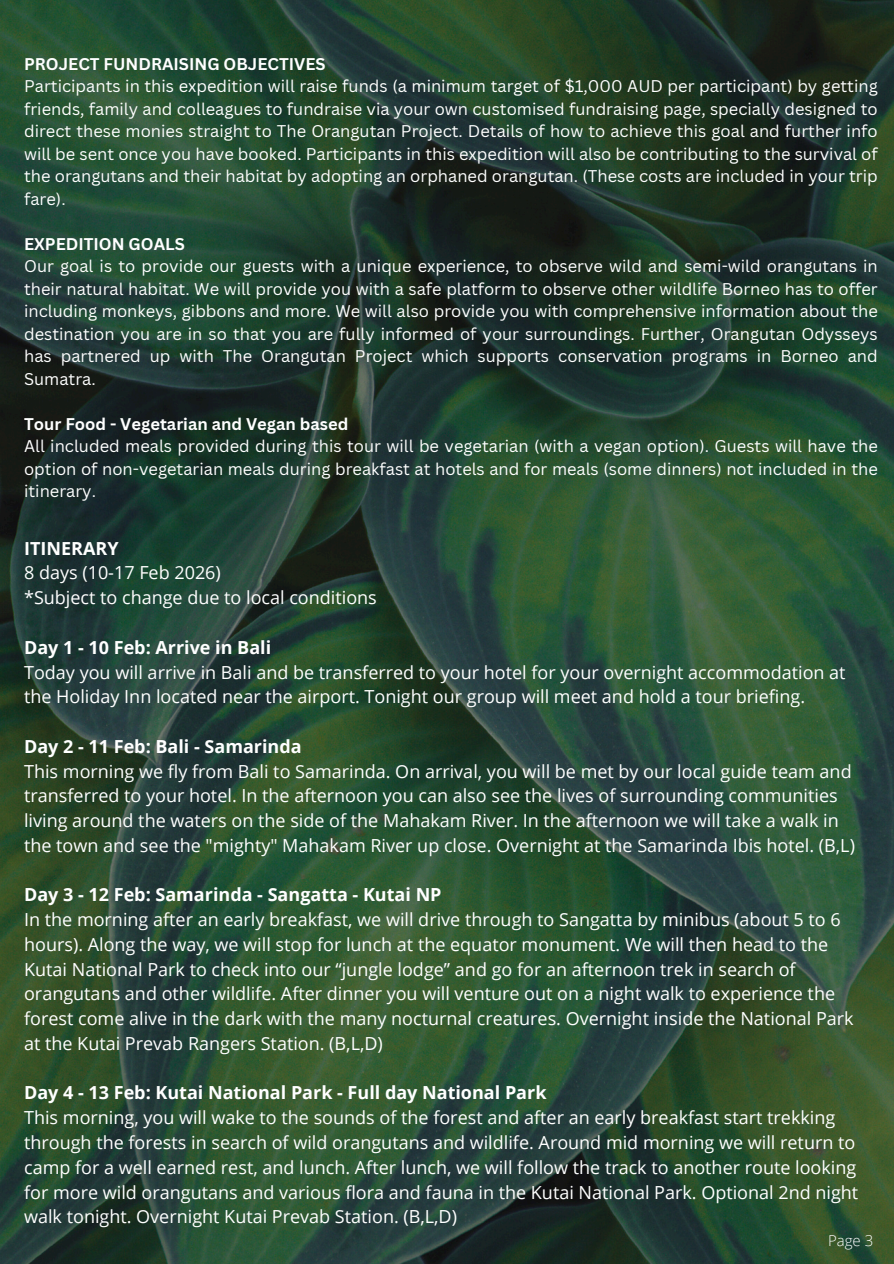
<style>
.page{position:relative;width:894px;height:1264px;background:#fff}
.page>*{position:absolute;margin:0;border:0;box-sizing:border-box;transform-origin:0 0}
.t1{font:18px/24.8px "Open Sans";color:#fff}
.t2{font:16.5px/22.5px "Canva Sans";color:#fff}
.t3{font:300 15px "Open Sans";color:#fff}
.s1{font-weight:700}
</style>
<div class="page">
<img style="left:0;top:0;width:893px;height:1263px">
<h1 class="t2" style="left:24px;top:52px;width:855px"><span class="s1">PROJECT FUNDRAISING OBJECTIVES<br></span>Participants in this expedition will raise funds (a minimum target of $1,000 AUD per participant) by getting friends, family and colleagues to fundraise via your own customised fundraising page, specially designed to direct these monies straight to The Orangutan Project. Details of how to achieve this goal and further info will be sent once you have booked. Participants in this expedition will also be contributing to the survival of the orangutans and their habitat by adopting an orphaned orangutan. (These costs are included in your trip fare).</h1>
<h1 class="t2" style="left:24px;top:232px;width:855px"><span class="s1">EXPEDITION GOALS<br></span>Our goal is to provide our guests with a unique experience, to observe wild and semi-wild orangutans in their natural habitat. We will provide you with a safe platform to observe other wildlife Borneo has to offer including monkeys, gibbons and more. We will also provide you with comprehensive information about the destination you are in so that you are fully informed of your surroundings. Further, Orangutan Odysseys has partnered up with The Orangutan Project which supports conservation programs in Borneo and Sumatra.</h1>
<h1 class="t2" style="left:24px;top:412px;width:855px"><span class="s1">Tour Food - Vegetarian and Vegan based<br></span>All included meals provided during this tour will be vegetarian (with a vegan option). Guests will have the option of non-vegetarian meals during breakfast at hotels and for meals (some dinners) not included in the itinerary.</h1>
<h1 class="t1" style="left:24px;top:535px;width:354px"><span class="s1">ITINERARY<br></span>8 days (10-17 Feb 2026)<br>*Subject to change due to local conditions</h1>
<h1 class="t1" style="left:24px;top:634px;width:822px"><span class="s1">Day 1 - 10 Feb: Arrive in Bali<br></span>Today you will arrive in Bali and be transferred to your hotel for your overnight accommodation at the Holiday Inn located near the airport. Tonight our group will meet and hold a tour briefing.</h1>
<h1 class="t1" style="left:24px;top:733px;width:832px"><span class="s1">Day 2 - 11 Feb: Bali - Samarinda<br></span>This morning we fly from Bali to Samarinda. On arrival, you will be met by our local guide team and transferred to your hotel. In the afternoon you can also see the lives of surrounding communities living around the waters on the side of the Mahakam River. In the afternoon we will take a walk in the town and see the "mighty" Mahakam River up close. Overnight at the Samarinda Ibis hotel. (B,L)</h1>
<h1 class="t1" style="left:24px;top:882px;width:830px"><span class="s1">Day 3 - 12 Feb: Samarinda - Sangatta - Kutai NP<br></span>In the morning after an early breakfast, we will drive through to Sangatta by minibus (about 5 to 6 hours). Along the way, we will stop for lunch at the equator monument. We will then head to the Kutai National Park to check into our “jungle lodge” and go for an afternoon trek in search of orangutans and other wildlife. After dinner you will venture out on a night walk to experience the forest come alive in the dark with the many nocturnal creatures. Overnight inside the National Park at the Kutai Prevab Rangers Station. (B,L,D)</h1>
<p class="t1" style="left:24px;top:1080px;width:835px"><span class="s1">Day 4 - 13 Feb: Kutai National Park - Full day National Park<br></span>This morning, you will wake to the sounds of the forest and after an early breakfast start trekking through the forests in search of wild orangutans and wildlife. Around mid morning we will return to camp for a well earned rest, and lunch. After lunch, we will follow the track to another route looking for more wild orangutans and various flora and fauna in the Kutai National Park. Optional 2nd night walk tonight. Overnight Kutai Prevab Station. (B,L,D)</p>
<h1 class="t3" style="left:827px;top:1230px;width:47px">Page 3</h1>
</div>
